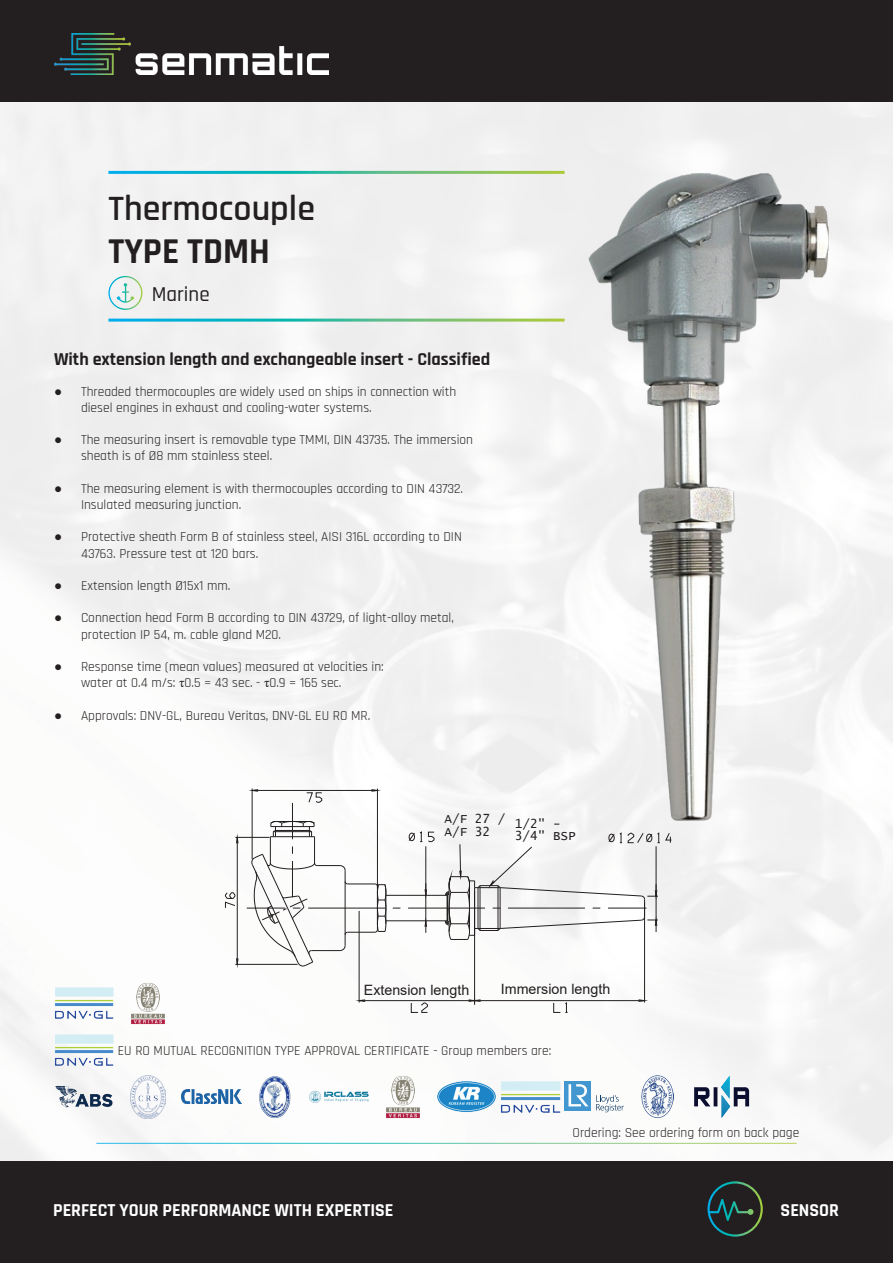
<style>
.page{position:relative;width:893px;height:1263px;background:#fff}
.page>*{position:absolute;margin:0;border:0;box-sizing:border-box;transform-origin:0 0}
.t1{font:600 36px "Rajdhani";color:#231f20}
.t2{font:700 36px "Rajdhani";color:#231f20}
.t3{font:500 21px "Rajdhani";color:#231f20}
.t4{font:700 18px "Rajdhani";color:#231f20}
.t5{font:700 18px "Rajdhani";color:#fff}
.t6{font:14.25px "Arial";color:#231f20}
.t7{font:13.5px/16.2px "Rajdhani";color:#231f20}
.t8{font:12.75px/12.8px "Lucida Console";color:#231f20}
.s1{font-family:"Arial"}
.s2{font-family:"Times New Roman"}
</style>
<div class="page">
<img style="left:0;top:102px;width:893px;height:1059px">
<div style="left:0;top:1161px;width:893px;height:102px;background:#231f20"></div>
<svg style="left:707px;top:1181px;width:56px;height:55px"></svg>
<div style="left:0;top:0;width:893px;height:102px;background:#231f20"></div>
<img style="left:54px;top:33px;width:274px;height:42px">
<hr style="left:96px;top:1143px;width:701px;height:1px;background:#fff">
<hr style="left:108px;top:171px;width:457px;height:3px;background:#fff">
<hr style="left:108px;top:319px;width:457px;height:3px;background:#fff">
<svg style="left:108px;top:276px;width:34px;height:34px"></svg>
<img style="left:589px;top:174px;width:239px;height:647px">
<hr style="left:359px;top:911px;width:1px;height:91px;background:#231f20">
<svg style="left:353px;top:999px;width:13px;height:3px"></svg>
<hr style="left:359px;top:1000px;width:116px;height:1px;background:#231f20">
<hr style="left:235px;top:837px;width:35px;height:1px;background:#231f20">
<hr style="left:235px;top:964px;width:63px;height:1px;background:#231f20">
<svg style="left:236px;top:957px;width:3px;height:13px"></svg>
<svg style="left:236px;top:831px;width:3px;height:13px"></svg>
<hr style="left:237px;top:837px;width:1px;height:127px;background:#231f20">
<hr style="left:425px;top:846px;width:1px;height:49px;background:#231f20">
<svg style="left:424px;top:883px;width:3px;height:50px"></svg>
<hr style="left:252px;top:788px;width:1px;height:71px;background:#231f20">
<hr style="left:377px;top:788px;width:1px;height:101px;background:#231f20">
<svg style="left:371px;top:789px;width:12px;height:3px"></svg>
<svg style="left:247px;top:789px;width:12px;height:3px"></svg>
<hr style="left:252px;top:790px;width:125px;height:1px;background:#231f20">
<hr style="left:644px;top:902px;width:1px;height:100px;background:#231f20">
<hr style="left:474px;top:890px;width:1px;height:112px;background:#231f20">
<svg style="left:468px;top:999px;width:13px;height:6px"></svg>
<svg style="left:638px;top:999px;width:12px;height:3px"></svg>
<hr style="left:475px;top:1000px;width:170px;height:1px;background:#231f20">
<hr style="left:292px;top:803px;width:1px;height:36px;background:#231f20">
<hr style="left:386px;top:920px;width:61px;height:1px;background:#231f20">
<hr style="left:386px;top:895px;width:61px;height:1px;background:#231f20">
<hr style="left:247px;top:908px;width:38px;height:1px;background:#231f20">
<hr style="left:408px;top:908px;width:77px;height:1px;background:#231f20">
<svg style="left:251px;top:820px;width:136px;height:147px"></svg>
<svg style="left:411px;top:1002px;width:17px;height:11px"></svg>
<svg style="left:225px;top:892px;width:11px;height:16px"></svg>
<svg style="left:408px;top:831px;width:27px;height:11px"></svg>
<svg style="left:444px;top:832px;width:228px;height:108px"></svg>
<svg style="left:306px;top:792px;width:16px;height:11px"></svg>
<svg style="left:553px;top:1001px;width:15px;height:12px"></svg>
<img style="left:54px;top:1085px;width:60px;height:23px">
<img style="left:130px;top:1075px;width:35px;height:43px">
<img style="left:182px;top:1090px;width:59px;height:14px">
<img style="left:258px;top:1075px;width:34px;height:43px">
<svg style="left:309px;top:1091px;width:60px;height:12px"></svg>
<img style="left:385px;top:1075px;width:35px;height:43px">
<img style="left:437px;top:1081px;width:59px;height:32px">
<img style="left:500px;top:1080px;width:60px;height:33px">
<div style="left:564px;top:1081px;width:27px;height:29px;background:#4297d1"></div>
<svg style="left:568px;top:1084px;width:20px;height:22px"></svg>
<svg style="left:596px;top:1095px;width:28px;height:17px"></svg>
<img style="left:642px;top:1075px;width:32px;height:43px">
<svg style="left:694px;top:1076px;width:55px;height:42px"></svg>
<img style="left:54px;top:1033px;width:60px;height:34px">
<img style="left:54px;top:987px;width:60px;height:33px">
<img style="left:130px;top:982px;width:35px;height:42px">
<h1 class="t1" style="left:108px;top:187px;width:208px">Thermocouple</h1>
<h1 class="t2" style="left:108px;top:230px;width:163px">TYPE TDMH</h1>
<h2 class="t3" style="left:152px;top:282px;width:59px">Marine</h2>
<h3 class="t4" style="left:54px;top:348px;width:438px">With extension length and exchangeable insert - Classified</h3>
<p class="t7" style="left:81px;top:384px;width:377px;text-indent:-27px"><span class="s1">●</span> Threaded thermocouples are widely used on ships in connection with diesel engines in exhaust and cooling-water systems.</p>
<p class="t7" style="left:81px;top:432px;width:394px;text-indent:-27px"><span class="s1">●</span> The measuring insert is removable type TMMI, DIN 43735. The immersion sheath is of Ø8 mm stainless steel.</p>
<p class="t7" style="left:81px;top:481px;width:384px;text-indent:-27px"><span class="s1">●</span> The measuring element is with thermocouples according to DIN 43732.<br>Insulated measuring junction.</p>
<p class="t7" style="left:81px;top:529px;width:382px;text-indent:-27px"><span class="s1">●</span> Protective sheath Form B of stainless steel, AISI 316L according to DIN<br>43763. Pressure test at 120 bars.</p>
<p class="t7" style="left:54px;top:578px;width:178px"><span class="s1">●</span> Extension length Ø15x1 mm.</p>
<p class="t7" style="left:81px;top:610px;width:375px;text-indent:-27px"><span class="s1">●</span> Connection head Form B according to DIN 43729, of light-alloy metal, protection IP 54, m. cable gland M20.</p>
<p class="t7" style="left:81px;top:659px;width:304px;text-indent:-27px"><span class="s1">●</span> Response time (mean values) measured at velocities in: water at 0.4 m/s: <span class="s2">τ</span>0.5 = 43 sec. - <span class="s2">τ</span>0.9 = 165 sec.</p>
<p class="t7" style="left:54px;top:708px;width:318px"><span class="s1">●</span> Approvals: DNV-GL, Bureau Veritas, DNV-GL EU RO MR.</p>
<p class="t8" style="left:444px;top:813px;width:63px">A/F 27 /<br>A/F 32</p>
<p class="t8" style="left:515px;top:817px;width:63px">1/2" -<br>3/4" BSP</p>
<p class="t6" style="left:364px;top:980px;width:107px">Extension length</p>
<p class="t6" style="left:501px;top:979px;width:111px">Immersion length</p>
<p class="t7" style="left:118px;top:1043px;width:435px">EU RO MUTUAL RECOGNITION TYPE APPROVAL CERTIFICATE - Group members are:</p>
<p class="t7" style="left:573px;top:1125px;width:228px">Ordering: See ordering form on back page</p>
<h3 class="t5" style="left:53px;top:1199px;width:342px">PERFECT YOUR PERFORMANCE WITH EXPERTISE</h3>
<h3 class="t5" style="left:781px;top:1199px;width:60px">SENSOR</h3>
</div>
